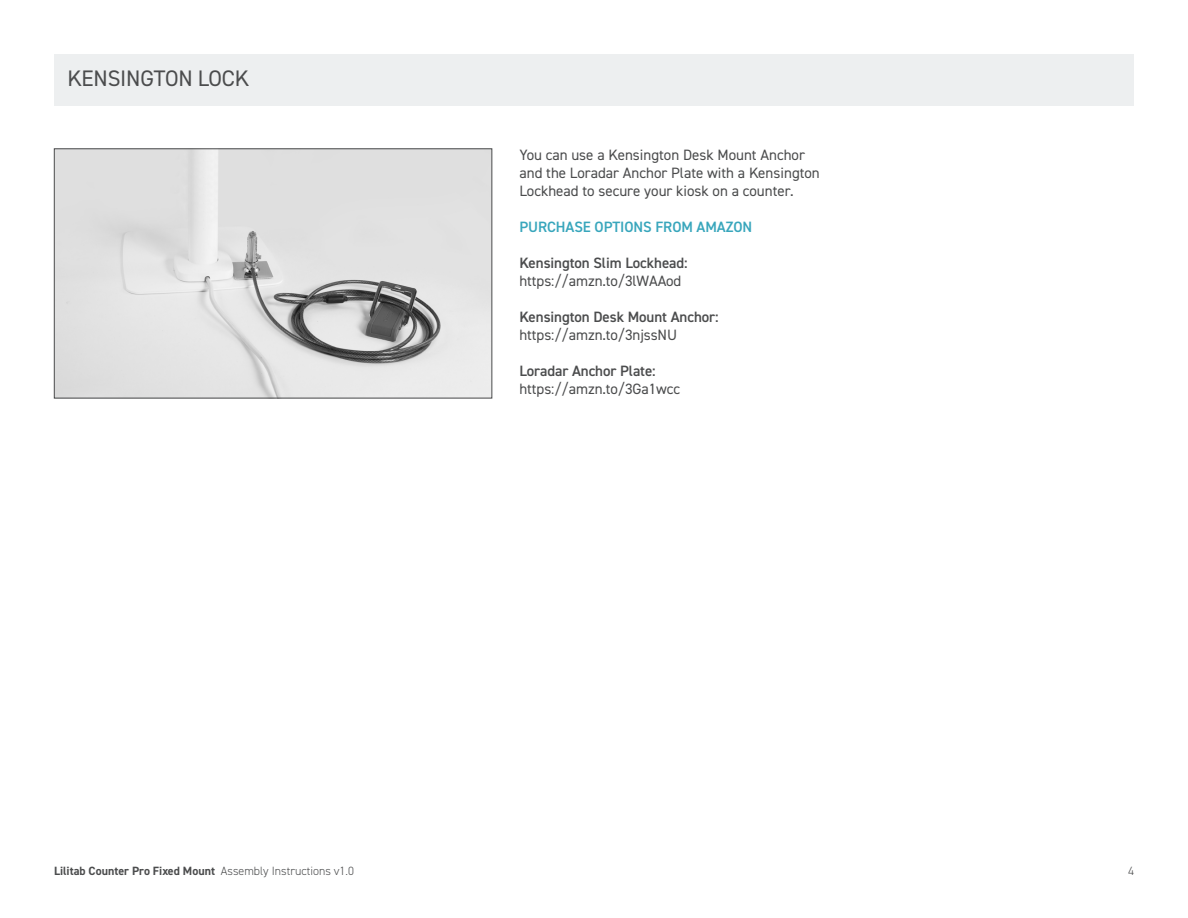
<style>
.page{position:relative;width:1188px;height:918px;background:#fff}
.page>*{position:absolute;margin:0;border:0;box-sizing:border-box;transform-origin:0 0}
.t1{font:22.5px "DIN2014";letter-spacing:-.01em;color:#4b4c4d}
.t2{font:15px/18px "DIN2014";color:#4b4c4d}
.t3{font:600 15px "DIN2014";letter-spacing:-.005em;color:#4b4c4d}
.t4{font:600 15px "DIN2014";letter-spacing:-.005em;color:#38a6bc}
.t5{font:700 12px "DIN2014";color:#4b4c4d}
.t6{font:300 12px "DIN2014";color:#4b4c4d}
.s1{font-weight:300}
</style>
<div class="page">
<div style="left:54px;top:54px;width:1080px;height:52px;background:#edeff0"></div>
<img style="left:56px;top:151px;width:434px;height:245px">
<div style="left:54px;top:149px;width:438px;height:249px;border:1px solid #4b4c4d"></div>
<p class="t1" style="left:68px;top:65px;width:183px">KENSINGTON LOCK</p>
<p class="t2" style="left:519px;top:146px;width:302px">You can use a Kensington Desk Mount Anchor and the Loradar Anchor Plate with a Kensington<br>Lockhead to secure your kiosk on a counter.</p>
<p class="t4" style="left:519px;top:217px;width:234px">PURCHASE OPTIONS FROM AMAZON</p>
<p class="t3" style="left:519px;top:253px;width:170px">Kensington Slim Lockhead:</p>
<p class="t2" style="left:519px;top:272px;width:163px">https://amzn.to/3lWAAod</p>
<p class="t3" style="left:519px;top:307px;width:201px">Kensington Desk Mount Anchor:</p>
<p class="t2" style="left:519px;top:326px;width:159px">https://amzn.to/3njssNU</p>
<p class="t3" style="left:519px;top:361px;width:138px">Loradar Anchor Plate:</p>
<p class="t2" style="left:519px;top:380px;width:162px">https://amzn.to/3Ga1wcc</p>
<p class="t5" style="left:54px;top:863px;width:301px">Lilitab Counter Pro Fixed Mount <span class="s1">Assembly Instructions v1.0</span></p>
<p class="t6" style="left:1128px;top:864px;width:7px">4</p>
</div>
